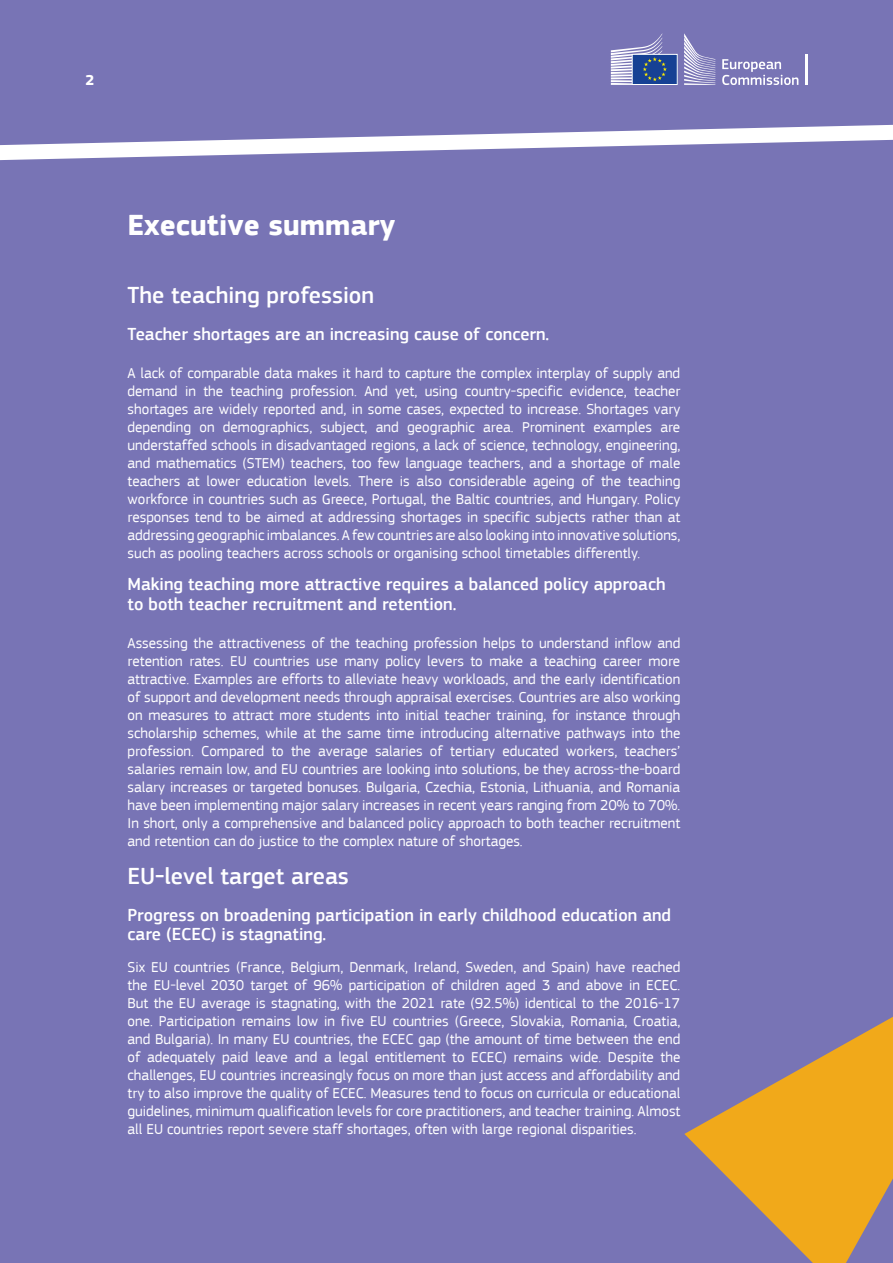
<style>
.page{position:relative;width:893px;height:1263px;background:#fff}
.page>*{position:absolute;margin:0;border:0;box-sizing:border-box;transform-origin:0 0}
.CHAPTER_title_-_H1_no_number{font:700 30px "EC Square Sans Pro";color:#fff}
.Chapter_title_-_H2_no_number{font:500 24px "EC Square Sans Pro";color:#fff}
.Chapter_title_-_H3_no_number{font:500 18px/19.5px "EC Square Sans Pro";color:#fff}
.t1{font:15px/18px "EC Square Sans Pro";color:#fff;text-align:justify}
.t2{font:700 15px "EC Square Sans Pro";color:#fff}
</style>
<div class="page">
<div style="left:0;top:0;width:893px;height:96px;background:#7874b5"></div>
<svg style="left:722px;top:59px;width:76px;height:26px;background:#9a97c7"></svg>
<hr style="left:805px;top:54px;width:3px;height:31px;background:#fff">
<svg style="left:684px;top:33px;width:31px;height:52px;background:#9c9ac9"></svg>
<div style="left:632px;top:54px;width:45px;height:30px;background:#164194"></div>
<div style="left:632px;top:54px;width:46px;height:31px;border:1px solid #fff"></div>
<svg style="left:611px;top:33px;width:56px;height:52px"></svg>
<div style="left:0;top:168px;width:893px;height:1095px;background:#7874b5"></div>
<svg style="left:0;top:96px;width:893px;height:72px"></svg>
<svg style="left:684px;top:1017px;width:209px;height:246px;background:#bb915d"></svg>
<div style="left:757px;top:671px;width:136px;height:170px;background:#7874b5"></div>
<p class="t2" style="left:85px;top:71px;width:10px">2</p>
<h1 class="CHAPTER_title_-_H1_no_number" style="left:128px;top:207px;width:270px">Executive summary</h1>
<h2 class="Chapter_title_-_H2_no_number" style="left:128px;top:281px;width:248px">The teaching profession</h2>
<h2 class="Chapter_title_-_H3_no_number" style="left:128px;top:324px;width:423px">Teacher shortages are an increasing cause of concern.</h2>
<p class="t1" style="left:128px;top:364px;width:554px">A lack of comparable data makes it hard to capture the complex interplay of supply and demand in the teaching profession. And yet, using country-specific evidence, teacher shortages are widely reported and, in some cases, expected to increase. Shortages vary depending on demographics, subject, and geographic area. Prominent examples are understaffed schools in disadvantaged regions, a lack of science, technology, engineering, and mathematics (STEM) teachers, too few language teachers, and a shortage of male teachers at lower education levels. There is also considerable ageing of the teaching workforce in countries such as Greece, Portugal, the Baltic countries, and Hungary. Policy responses tend to be aimed at addressing shortages in specific subjects rather than at addressing geographic imbalances. A few countries are also looking into innovative solutions, such as pooling teachers across schools or organising school timetables differently.</p>
<h2 class="Chapter_title_-_H3_no_number" style="left:128px;top:575px;width:540px">Making teaching more attractive requires a balanced policy approach to both teacher recruitment and retention.</h2>
<p class="t1" style="left:128px;top:634px;width:554px">Assessing the attractiveness of the teaching profession helps to understand inflow and retention rates. EU countries use many policy levers to make a teaching career more attractive. Examples are efforts to alleviate heavy workloads, and the early identification of support and development needs through appraisal exercises. Countries are also working on measures to attract more students into initial teacher training, for instance through scholarship schemes, while at the same time introducing alternative pathways into the profession. Compared to the average salaries of tertiary educated workers, teachers’ salaries remain low, and EU countries are looking into solutions, be they across-the-board salary increases or targeted bonuses. Bulgaria, Czechia, Estonia, Lithuania, and Romania have been implementing major salary increases in recent years ranging from 20% to 70%.<br>In short, only a comprehensive and balanced policy approach to both teacher recruitment and retention can do justice to the complex nature of shortages.</p>
<h2 class="Chapter_title_-_H2_no_number" style="left:128px;top:862px;width:223px">EU-level target areas</h2>
<h2 class="Chapter_title_-_H3_no_number" style="left:128px;top:905px;width:545px">Progress on broadening participation in early childhood education and care (ECEC) is stagnating.</h2>
<p class="t1" style="left:128px;top:958px;width:554px">Six EU countries (France, Belgium, Denmark, Ireland, Sweden, and Spain) have reached the EU-level 2030 target of 96% participation of children aged 3 and above in ECEC.<br>But the EU average is stagnating, with the 2021 rate (92.5%) identical to the 2016-17 one. Participation remains low in five EU countries (Greece, Slovakia, Romania, Croatia, and Bulgaria). In many EU countries, the ECEC gap (the amount of time between the end of adequately paid leave and a legal entitlement to ECEC) remains wide. Despite the challenges, EU countries increasingly focus on more than just access and affordability and try to also improve the quality of ECEC. Measures tend to focus on curricula or educational guidelines, minimum qualification levels for core practitioners, and teacher training. Almost all EU countries report severe staff shortages, often with large regional disparities.</p>
</div>
